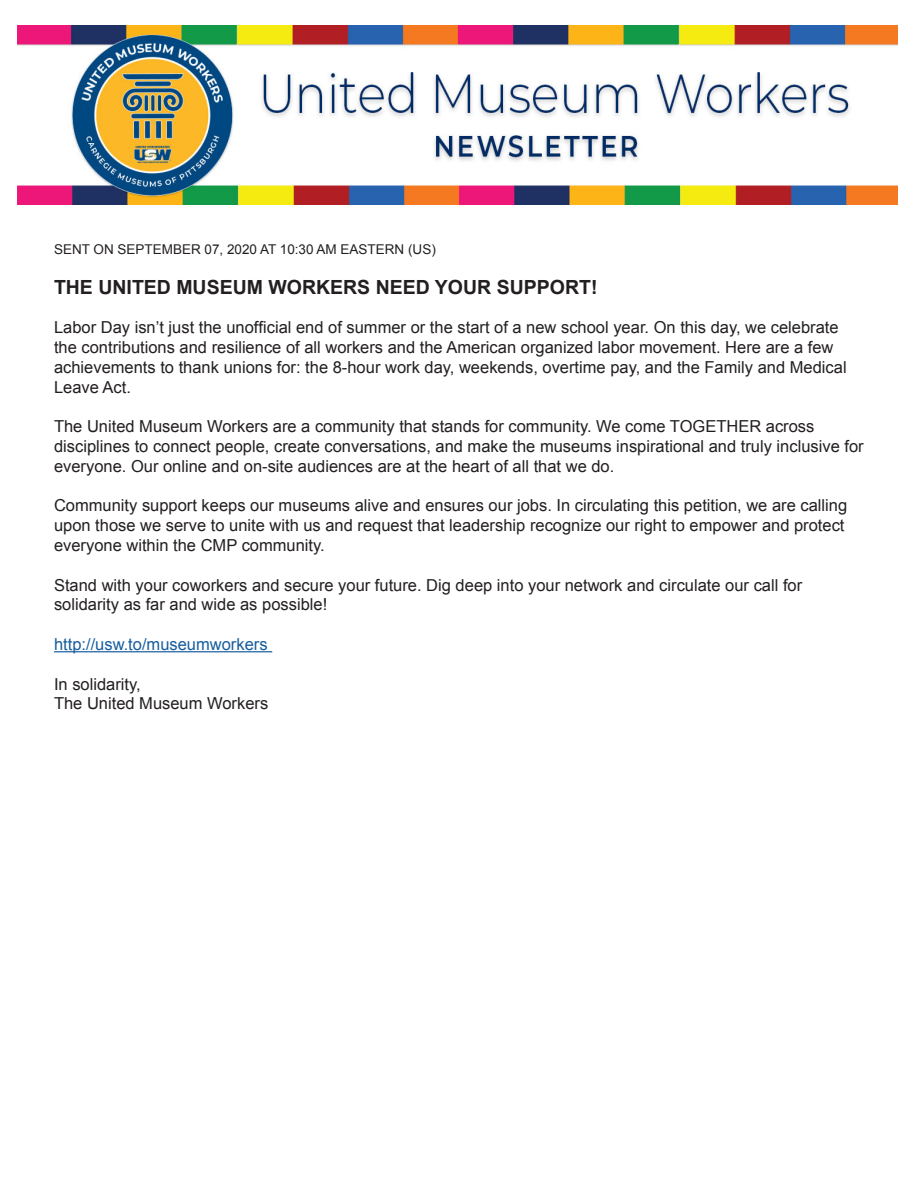
<style>
.page{position:relative;width:918px;height:1188px;background:#fff}
.page>*{position:absolute;margin:0;border:0;box-sizing:border-box;transform-origin:0 0}
.t1{font:700 19.5px "Arial";color:#231f20}
.t2{font:16.5px/19.8px "Arial";color:#231f20}
.t3{font:16.5px "Arial";color:#175d9e}
.t4{font:13.5px "Arial";color:#231f20}
</style>
<div class="page">
<img style="left:17px;top:25px;width:881px;height:179px">
<hr style="left:54px;top:651px;width:218px;height:1px;background:#175d9e">
<p class="t4" style="left:54px;top:240px;width:383px">SENT ON SEPTEMBER 07, 2020 AT 10:30 AM EASTERN (US)</p>
<p class="t1" style="left:54px;top:274px;width:545px">THE UNITED MUSEUM WORKERS NEED YOUR SUPPORT!</p>
<p class="t2" style="left:54px;top:318px;width:794px">Labor Day isn’t just the unofficial end of summer or the start of a new school year. On this day, we celebrate the contributions and resilience of all workers and the American organized labor movement. Here are a few achievements to thank unions for: the 8-hour work day, weekends, overtime pay, and the Family and Medical Leave Act.</p>
<p class="t2" style="left:54px;top:417px;width:811px">The United Museum Workers are a community that stands for community. We come TOGETHER across disciplines to connect people, create conversations, and make the museums inspirational and truly inclusive for everyone. Our online and on-site audiences are at the heart of all that we do.</p>
<p class="t2" style="left:54px;top:496px;width:795px">Community support keeps our museums alive and ensures our jobs. In circulating this petition, we are calling upon those we serve to unite with us and request that leadership recognize our right to empower and protect everyone within the CMP community.</p>
<p class="t2" style="left:54px;top:575px;width:750px">Stand with your coworkers and secure your future. Dig deep into your network and circulate our call for solidarity as far and wide as possible!</p>
<p class="t3" style="left:54px;top:633px;width:215px">http://usw.to/museumworkers</p>
<p class="t2" style="left:54px;top:674px;width:88px">In solidarity,</p>
<p class="t2" style="left:54px;top:694px;width:216px">The United Museum Workers</p>
</div>
